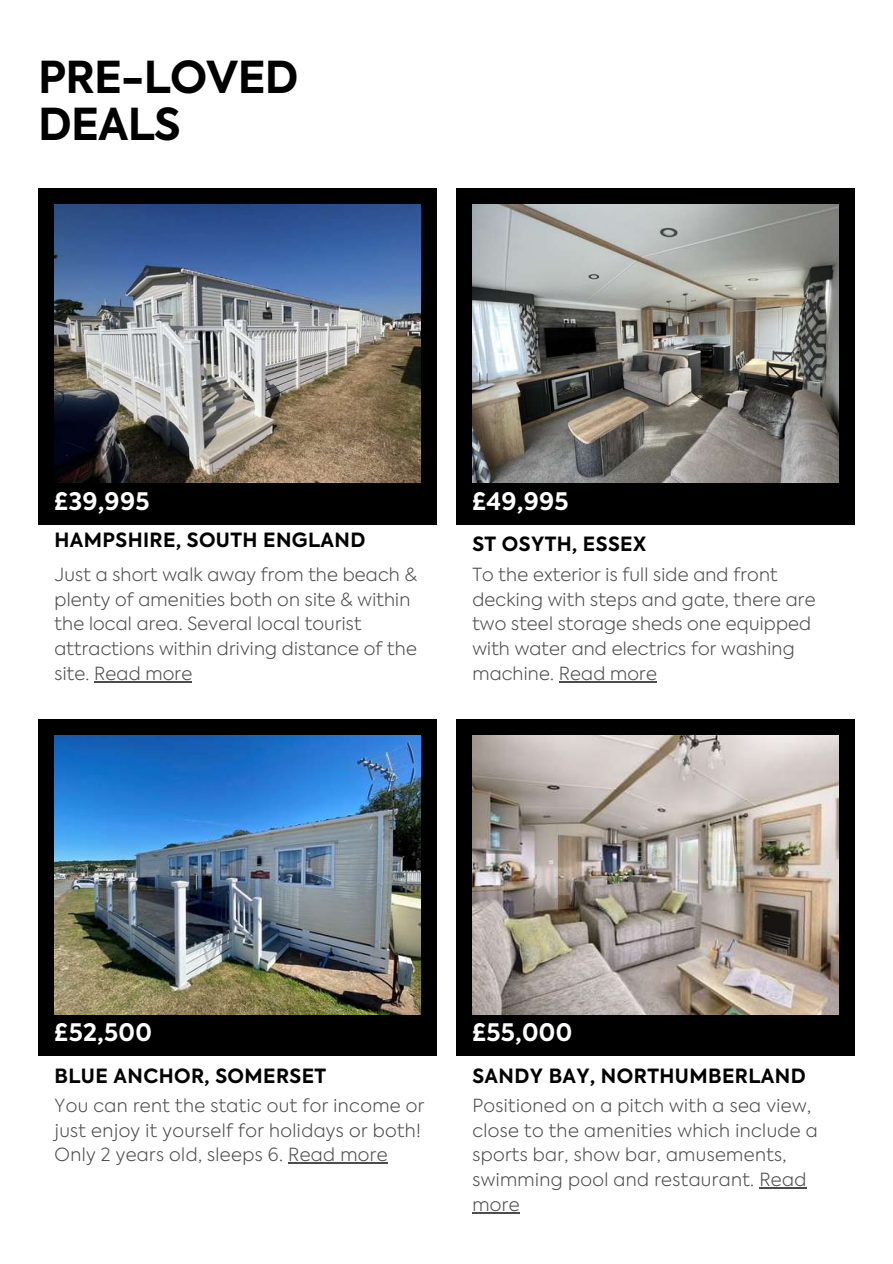
<style>
.page{position:relative;width:893px;height:1264px;background:#fff}
.page>*{position:absolute;margin:0;border:0;box-sizing:border-box;transform-origin:0 0}
.t1{font:700 43.65px/47.2px "Axiforma";letter-spacing:-.02em;color:#000001}
.t2{font:700 24px "Axiforma";letter-spacing:.015em;color:#fff}
.t3{font:700 19.5px "Axiforma";letter-spacing:.02em;color:#000}
.t4{font:300 18px/24.8px "Axiforma";letter-spacing:.01em;color:#4c4c4c}
</style>
<div class="page">
<div style="left:38px;top:188px;width:398px;height:336px;background:#000"></div>
<img style="left:54px;top:204px;width:367px;height:279px">
<svg style="left:94px;top:681px;width:12px;height:1px"></svg>
<hr style="left:106px;top:681px;width:86px;height:1px;background:#4c4c4c">
<div style="left:456px;top:188px;width:398px;height:336px;background:#000"></div>
<img style="left:472px;top:204px;width:366px;height:279px">
<hr style="left:570px;top:681px;width:87px;height:1px;background:#4c4c4c">
<div style="left:38px;top:719px;width:398px;height:336px;background:#000"></div>
<img style="left:54px;top:735px;width:367px;height:279px">
<hr style="left:288px;top:1162px;width:100px;height:1px;background:#4c4c4c">
<div style="left:456px;top:719px;width:398px;height:336px;background:#000"></div>
<img style="left:472px;top:735px;width:366px;height:279px">
<hr style="left:759px;top:1187px;width:47px;height:1px;background:#4c4c4c">
<hr style="left:472px;top:1211px;width:48px;height:2px;background:#4c4c4c">
<h1 class="t1" style="left:38px;top:57px;width:262px">PRE-LOVED<br>DEALS</h1>
<h2 class="t2" style="left:54px;top:491px;width:97px">£39,995</h2>
<p class="t3" style="left:55px;top:532px;width:312px">HAMPSHIRE, SOUTH ENGLAND</p>
<p class="t4" style="left:55px;top:563px;width:364px">Just a short walk away from the beach &amp; plenty of amenities both on site &amp; within the local area. Several local tourist attractions within driving distance of the site. Read more</p>
<h2 class="t2" style="left:472px;top:491px;width:98px">£49,995</h2>
<p class="t3" style="left:472px;top:536px;width:175px">ST OSYTH, ESSEX</p>
<p class="t4" style="left:472px;top:563px;width:344px">To the exterior is full side and front decking with steps and gate, there are two steel storage sheds one equipped with water and electrics for washing machine. Read more</p>
<h2 class="t2" style="left:54px;top:1022px;width:99px">£52,500</h2>
<p class="t3" style="left:55px;top:1067px;width:273px">BLUE ANCHOR, SOMERSET</p>
<p class="t4" style="left:55px;top:1094px;width:371px">You can rent the static out for income or just enjoy it yourself for holidays or both!<br>Only 2 years old, sleeps 6. Read more</p>
<h2 class="t2" style="left:472px;top:1022px;width:102px">£55,000</h2>
<p class="t3" style="left:472px;top:1067px;width:335px">SANDY BAY, NORTHUMBERLAND</p>
<p class="t4" style="left:472px;top:1094px;width:347px">Positioned on a pitch with a sea view, close to the amenities which include a sports bar, show bar, amusements, swimming pool and restaurant. Read more</p>
</div>
